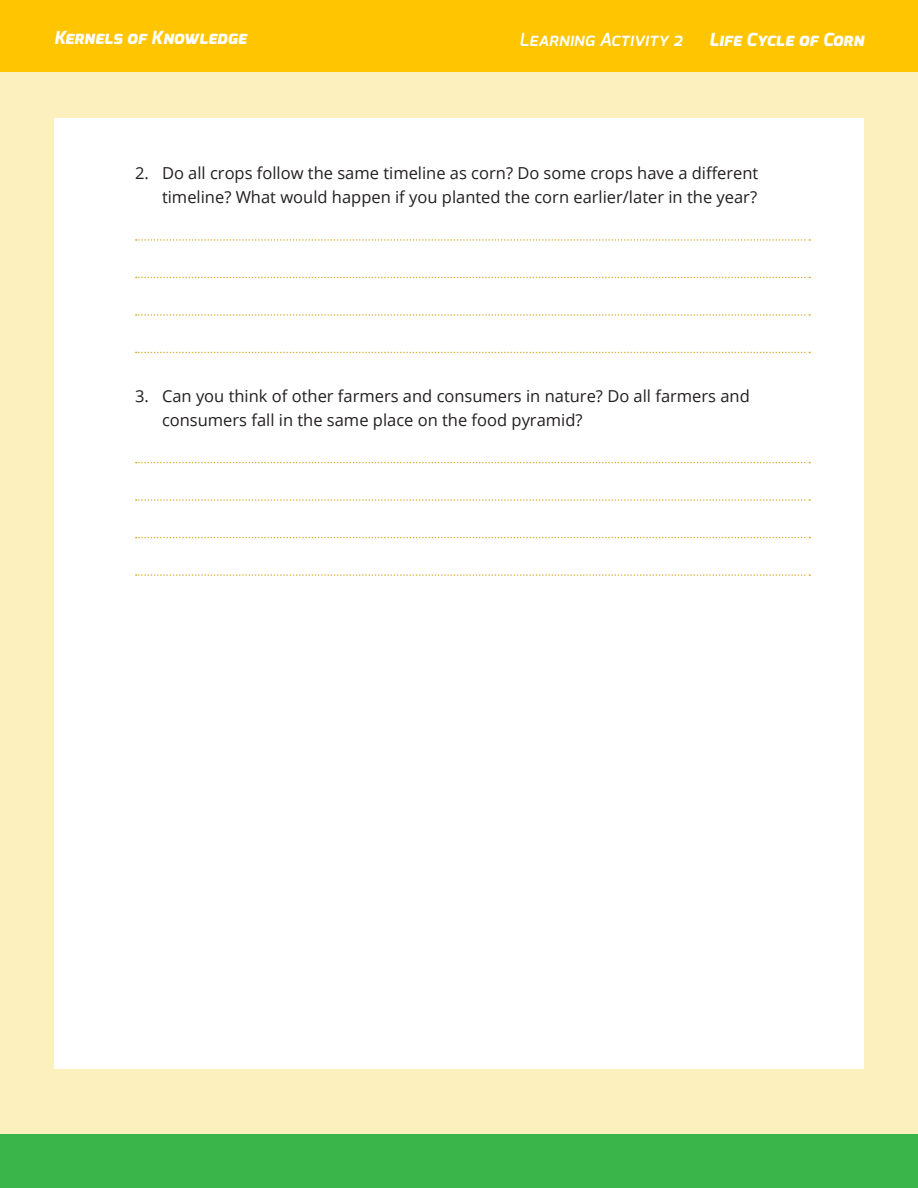
<style>
.page{position:relative;width:918px;height:1188px;background:#fcf0bf}
.page>*{position:absolute;margin:0;border:0;box-sizing:border-box;transform-origin:0 0}
.t1{font:italic 800 18px "Exo";color:#fff}
.t2{font:italic 600 18px "Exo";color:#fff}
.t3{font:16.5px/24px "Open Sans";color:#231f20;text-align:right}
</style>
<div class="page">
<div style="left:54px;top:119px;width:810px;height:950px;background:#fff"></div>
<div style="left:0;top:1134px;width:918px;height:54px;background:#3ab54a"></div>
<div style="left:0;top:0;width:918px;height:72px;background:#ffc500"></div>
<svg style="left:136px;top:239px;width:674px;height:2px"></svg>
<svg style="left:136px;top:277px;width:674px;height:1px"></svg>
<svg style="left:136px;top:314px;width:674px;height:2px"></svg>
<svg style="left:136px;top:352px;width:674px;height:1px"></svg>
<svg style="left:136px;top:462px;width:674px;height:1px"></svg>
<svg style="left:136px;top:499px;width:674px;height:2px"></svg>
<svg style="left:136px;top:537px;width:674px;height:1px"></svg>
<svg style="left:136px;top:574px;width:674px;height:2px"></svg>
<p class="t1" style="left:54px;top:26px;width:194px">Kernels of Knowledge</p>
<p class="t2" style="left:519px;top:28px;width:165px">Learning Activity 2</p>
<p class="t1" style="left:709px;top:28px;width:156px">Life Cycle of Corn</p>
<p class="t3" style="left:135px;top:161px;width:625px">2. Do all crops follow the same timeline as corn? Do some crops have a different timeline? What would happen if you planted the corn earlier/later in the year?</p>
<p class="t3" style="left:162px;top:383px;width:589px;text-align:left;text-indent:-27px">3. Can you think of other farmers and consumers in nature? Do all farmers and consumers fall in the same place on the food pyramid?</p>
</div>
